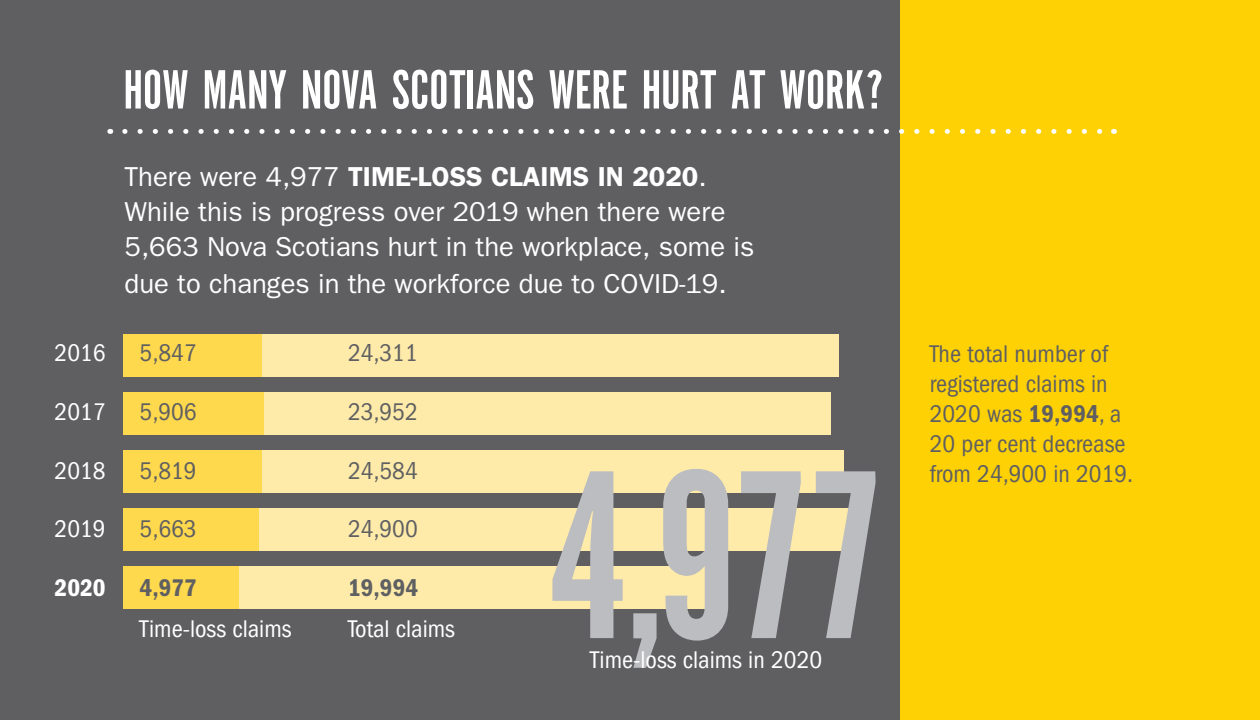
<style>
.page{position:relative;width:1260px;height:720px;background:#fff}
.page>*{position:absolute;margin:0;border:0;box-sizing:border-box;transform-origin:0 0}
.text_charts{font:250px "Alternate Gothic EF No One";color:#bcbdc0}
.text_info{font:57.5px "Alternate Gothic EF No One";letter-spacing:-.005em;color:#fff}
.text_info-2{font:27.5px/35px "Franklin Gothic";color:#fff}
.text_charts-2{font:condensed 25px/30px "Franklin Gothic";color:#5f5f62}
.text_charts-3{font:condensed 25px "Franklin Gothic";color:#fff}
.text_charts-4{font:condensed 25px "Franklin Gothic";color:#5f6062}
.text_charts-5{font:600 condensed 25px "Franklin Gothic";color:#5f6062}
.text_charts-6{font:600 condensed 25px "Franklin Gothic";color:#5f5f62}
.text_charts-7{font:600 condensed 25px "Franklin Gothic";color:#fff}
.s1{font-weight:600}
</style>
<div class="page">
<div style="left:790px;top:0;width:470px;height:720px;background:#fed105"></div>
<div style="left:0;top:0;width:900px;height:720px;background:#5f5f62"></div>
<svg style="left:123px;top:566px;width:593px;height:43px;background:#fee796"></svg>
<svg style="left:123px;top:334px;width:716px;height:43px;background:#fee797"></svg>
<svg style="left:123px;top:392px;width:708px;height:43px;background:#fee796"></svg>
<svg style="left:123px;top:450px;width:721px;height:43px;background:#fee797"></svg>
<svg style="left:123px;top:508px;width:726px;height:43px;background:#fee797"></svg>
<svg style="left:125px;top:129px;width:978px;height:5px"></svg>
<p class="text_info" style="left:123px;top:61px;width:762px">HOW MANY NOVA SCOTIANS WERE HURT AT WORK?</p>
<p class="text_charts-3" style="left:55px;top:339px;width:53px">2016</p>
<p class="text_charts-3" style="left:55px;top:398px;width:53px">2017</p>
<p class="text_charts-3" style="left:55px;top:456px;width:53px">2018</p>
<p class="text_charts-3" style="left:55px;top:515px;width:53px">2019</p>
<p class="text_charts-7" style="left:55px;top:574px;width:53px">2020</p>
<p class="text_info-2" style="left:124px;top:158px;width:631px">There were 4,977 <span class="s1">TIME-LOSS CLAIMS IN 2020</span>.<br>While this is progress over 2019 when there were<br>5,663 Nova Scotians hurt in the workplace, some is</p>
<p class="text_info-2" style="left:124px;top:266px;width:604px">due to changes in the workforce due to COVID-19.</p>
<p class="text_charts-2" style="left:140px;top:338px;width:59px">5,847</p>
<p class="text_charts-2" style="left:140px;top:397px;width:59px">5,906</p>
<p class="text_charts-2" style="left:140px;top:456px;width:59px">5,819</p>
<p class="text_charts-2" style="left:140px;top:514px;width:59px">5,663</p>
<p class="text_charts-6" style="left:140px;top:574px;width:59px">4,977</p>
<p class="text_charts-4" style="left:348px;top:339px;width:71px">24,311</p>
<p class="text_charts-4" style="left:348px;top:398px;width:71px">23,952</p>
<p class="text_charts-4" style="left:348px;top:456px;width:71px">24,584</p>
<p class="text_charts-4" style="left:348px;top:515px;width:71px">24,900</p>
<p class="text_charts-5" style="left:348px;top:574px;width:72px">19,994</p>
<p class="text_charts-3" style="left:140px;top:615px;width:154px">Time-loss claims</p>
<p class="text_charts-3" style="left:348px;top:615px;width:109px">Total claims</p>
<p class="text_charts" style="left:547px;top:430px;width:344px">4,977</p>
<p class="text_charts-3" style="left:590px;top:646px;width:234px">Time-loss claims in 2020</p>
<p class="text_charts-2" style="left:930px;top:339px;width:205px">The total number of registered claims in<br>2020 was <span class="s1">19,994</span>, a<br>20 per cent decrease from 24,900 in 2019.</p>
</div>
